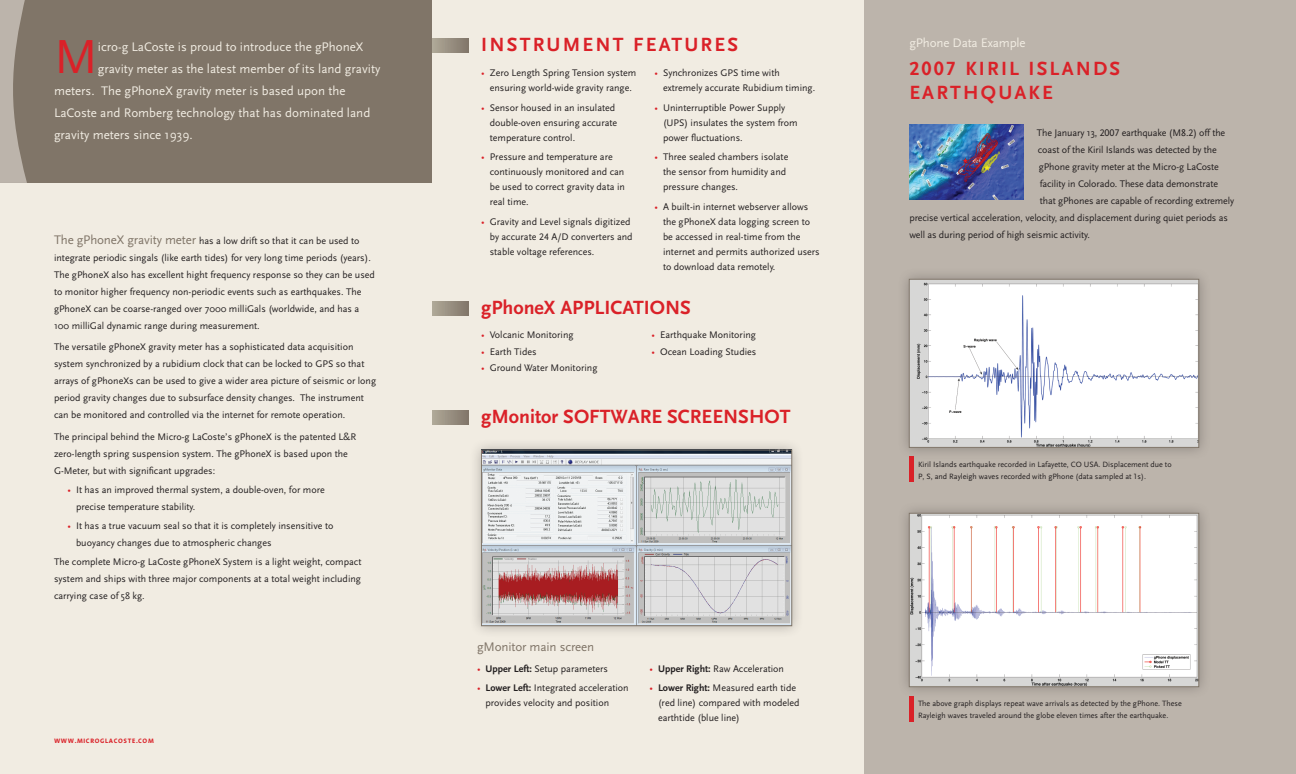
<style>
.page{position:relative;width:1296px;height:774px;background:#f1ece2}
.page>*{position:absolute;margin:0;border:0;box-sizing:border-box;transform-origin:0 0}
.instrument_history{font:49.9px "Scala Sans";color:#da2128}
.Body{font:700 20px "Scala Sans";color:#da2128}
.head{font:700 20px/24px "Scala Sans";letter-spacing:.11em;color:#da2128}
.instrument_history-2{font:13px "Scala Sans";color:#f1ece2}
.intro{font:13px "Scala Sans";letter-spacing:-.01em;color:#807568}
.intro-2{font:13px "Scala Sans";letter-spacing:-.01em;color:#f1ece2}
.Body-2{font:10px/15px "Scala Sans";color:#231f20}
.intro-3{font:10px/17px "Scala Sans";color:#231f20}
.exphrasis{font:8px/12px "Scala Sans";color:#231f20}
.Body-3{font:700 6.5px "Linotype Aroma";letter-spacing:.1em;color:#da2128}
.s1{font-size:13px;color:#807568}
.s2{color:#da2128}
.s3{font-family:"Scala Sans Caps"}
.s4{font-weight:700}
.s5{font-family:"Scala Sans Figures"}
</style>
<div class="page">
<div style="left:864px;top:0;width:432px;height:774px;background:#bcb4ab"></div>
<div style="left:0;top:0;width:432px;height:183px;background:#807568"></div>
<svg style="left:0;top:0;width:27px;height:183px"></svg>
<svg style="left:432px;top:302px;width:36px;height:13px"></svg>
<svg style="left:432px;top:39px;width:36px;height:14px"></svg>
<div style="left:897px;top:267px;width:314px;height:193px;background:#231f20;opacity:.3"></div>
<img style="left:911px;top:281px;width:286px;height:165px">
<div style="left:909px;top:279px;width:290px;height:169px;border:1px solid #807568"></div>
<div style="left:909px;top:457px;width:5px;height:25px;background:#da2128"></div>
<div style="left:897px;top:501px;width:314px;height:198px;background:#231f20;opacity:.3"></div>
<img style="left:911px;top:515px;width:286px;height:170px">
<div style="left:909px;top:513px;width:290px;height:174px;border:1px solid #807568"></div>
<div style="left:909px;top:696px;width:5px;height:25px;background:#da2128"></div>
<div style="left:469px;top:438px;width:335px;height:200px;background:#231f20;opacity:.3"></div>
<img style="left:483px;top:452px;width:307px;height:172px">
<div style="left:481px;top:450px;width:311px;height:176px;border:1px solid #807568"></div>
<img style="left:909px;top:124px;width:114px;height:76px">
<svg style="left:432px;top:411px;width:36px;height:13px"></svg>
<p class="instrument_history" style="left:54px;top:29px;width:45px">M</p>
<p class="instrument_history-2" style="left:98px;top:39px;width:267px">icro-g LaCoste is proud to introduce the gPhoneX</p>
<p class="instrument_history-2" style="left:98px;top:61px;width:284px">gravity meter as the latest member of its land gravity</p>
<p class="instrument_history-2" style="left:54px;top:83px;width:293px">meters. The gPhoneX gravity meter is based upon the</p>
<p class="instrument_history-2" style="left:54px;top:105px;width:318px">LaCoste and Romberg technology that has dominated land</p>
<p class="instrument_history-2" style="left:54px;top:127px;width:140px">gravity meters since 1939.</p>
<p class="intro-3" style="left:54px;top:232px;width:322px"><span class="s1">The gPhoneX gravity meter</span> has a low drift so that it can be used to integrate periodic singals (like earth tides) for very long time periods (years).<br>The gPhoneX also has excellent hight frequency response so they can be used to monitor higher frequency non-periodic events such as earthquakes. The gPhoneX can be coarse-ranged over 7000 milliGals (worldwide, and has a 100 milliGal dynamic range during measurement.</p>
<p class="Body-2" style="left:54px;top:339px;width:324px;line-height:17px">The versatile gPhoneX gravity meter has a sophisticated data acquisition system synchronized by a rubidium clock that can be locked to GPS so that arrays of gPhoneXs can be used to give a wider area picture of seismic or long period gravity changes due to subsurface density changes. The instrument can be monitored and controlled via the internet for remote operation.</p>
<p class="Body-2" style="left:54px;top:428px;width:304px;line-height:17px">The principal behind the Micro-g LaCoste’s gPhoneX is the patented L&amp;R zero-length spring suspension system. The gPhoneX is based upon the<br>G-Meter, but with significant upgrades:</p>
<p class="Body-2" style="left:76px;top:481px;width:250px;line-height:17px;text-indent:-9px"><span class="s2">•</span> It has an improved thermal system, a double-oven, for more precise temperature stability.</p>
<p class="Body-2" style="left:76px;top:517px;width:259px;line-height:17px;text-indent:-9px"><span class="s2">•</span> It has a true vacuum seal so that it is completely insensitive to buoyancy changes due to atmospheric changes</p>
<p class="Body-2" style="left:54px;top:554px;width:309px;line-height:17px;text-align:justify">The complete Micro-g LaCoste gPhoneX System is a light weight, compact system and ships with three major components at a total weight including carrying case of 58 kg.</p>
<p class="Body-3" style="left:54px;top:737px;width:101px">WWW.MICROGLACOSTE.COM</p>
<p class="head" style="left:481px;top:33px;width:258px">INSTRUMENT FEATURES</p>
<p class="Body-2" style="left:481px;top:66px;width:157px;text-align:center"><span class="s2">•</span> Zero Length Spring Tension system ensuring world-wide gravity range.</p>
<p class="Body-2" style="left:490px;top:100px;width:129px;text-indent:-9px"><span class="s2">•</span> Sensor housed in an insulated double-oven ensuring accurate temperature control.</p>
<p class="Body-2" style="left:490px;top:150px;width:137px;text-indent:-9px"><span class="s2">•</span> Pressure and temperature are continuously monitored and can be used to correct gravity data in real time.</p>
<p class="Body-2" style="left:490px;top:214px;width:144px;text-indent:-9px"><span class="s2">•</span> Gravity and Level signals digitized by accurate <span class="s3">24</span> A/D converters and stable voltage references.</p>
<p class="Body-2" style="left:663px;top:66px;width:154px;text-indent:-9px"><span class="s2">•</span> Synchronizes GPS time with extremely accurate Rubidium timing.</p>
<p class="Body-2" style="left:663px;top:100px;width:136px;text-indent:-9px"><span class="s2">•</span> Uninterruptible Power Supply (UPS) insulates the system from power fluctuations.</p>
<p class="Body-2" style="left:663px;top:150px;width:127px;text-indent:-9px"><span class="s2">•</span> Three sealed chambers isolate the sensor from humidity and pressure changes.</p>
<p class="Body-2" style="left:663px;top:199px;width:158px;text-indent:-9px"><span class="s2">•</span> A built-in internet webserver allows the gPhoneX data logging screen to be accessed in real-time from the internet and permits authorized users to download data remotely.</p>
<p class="Body" style="left:481px;top:296px;width:211px">gPhoneX APPLICATIONS</p>
<p class="Body-2" style="left:481px;top:328px;width:94px"><span class="s2">•</span> Volcanic Monitoring</p>
<p class="Body-2" style="left:481px;top:344px;width:57px"><span class="s2">•</span> Earth Tides</p>
<p class="Body-2" style="left:481px;top:361px;width:118px"><span class="s2">•</span> Ground Water Monitoring</p>
<p class="Body-2" style="left:652px;top:328px;width:106px"><span class="s2">•</span> Earthquake Monitoring</p>
<p class="Body-2" style="left:652px;top:344px;width:106px"><span class="s2">•</span> Ocean Loading Studies</p>
<p class="Body" style="left:481px;top:405px;width:311px">gMonitor SOFTWARE SCREENSHOT</p>
<p class="intro" style="left:477px;top:640px;width:119px">gMonitor main screen</p>
<p class="Body-2" style="left:477px;top:661px;width:132px"><span class="s2">•</span> <span class="s4">Upper Left:</span> Setup parameters</p>
<p class="Body-2" style="left:486px;top:681px;width:145px;text-indent:-9px"><span class="s2">•</span> <span class="s4">Lower Left:</span> Integrated acceleration provides velocity and position</p>
<p class="Body-2" style="left:650px;top:661px;width:136px"><span class="s2">•</span> <span class="s4">Upper Right:</span> Raw Acceleration</p>
<p class="Body-2" style="left:658px;top:681px;width:143px;text-indent:-9px"><span class="s2">•</span> <span class="s4">Lower Right:</span> Measured earth tide (red line) compared with modeled earthtide (blue line)</p>
<p class="intro-2" style="left:909px;top:35px;width:118px">gPhone Data Example</p>
<p class="head" style="left:909px;top:57px;width:212px"><span class="s5">2007</span> KIRIL ISLANDS<br>EARTHQUAKE</p>
<p class="Body-2" style="left:1037px;top:125px;width:190px">The January 13<span class="s3">, 2007</span> earthquake (M<span class="s3">8.2</span>) off the</p>
<p class="Body-2" style="left:1038px;top:142px;width:181px">coast of the Kiril Islands was detected by the</p>
<p class="Body-2" style="left:1039px;top:159px;width:182px">gPhone gravity meter at the Micro-g LaCoste</p>
<p class="Body-2" style="left:1040px;top:176px;width:180px">facility in Colorado. These data demonstrate</p>
<p class="Body-2" style="left:1040px;top:193px;width:196px">that gPhones are capable of recording extremely</p>
<p class="Body-2" style="left:909px;top:210px;width:320px">precise vertical acceleration, velocity, and displacement during quiet periods as</p>
<p class="Body-2" style="left:909px;top:227px;width:182px">well as during period of high seismic activity.</p>
<p class="exphrasis" style="left:918px;top:458px;width:255px">Kiril Islands earthquake recorded in Lafayette, CO USA. Displacement due to<br>P, S, and Rayleigh waves recorded with gPhone (data sampled at <span class="s3">1</span>s).</p>
<p class="exphrasis" style="left:918px;top:697px;width:265px">The above graph displays repeat wave arrivals as detected by the gPhone. These<br>Rayleigh waves traveled around the globe eleven times after the earthquake.</p>
</div>
